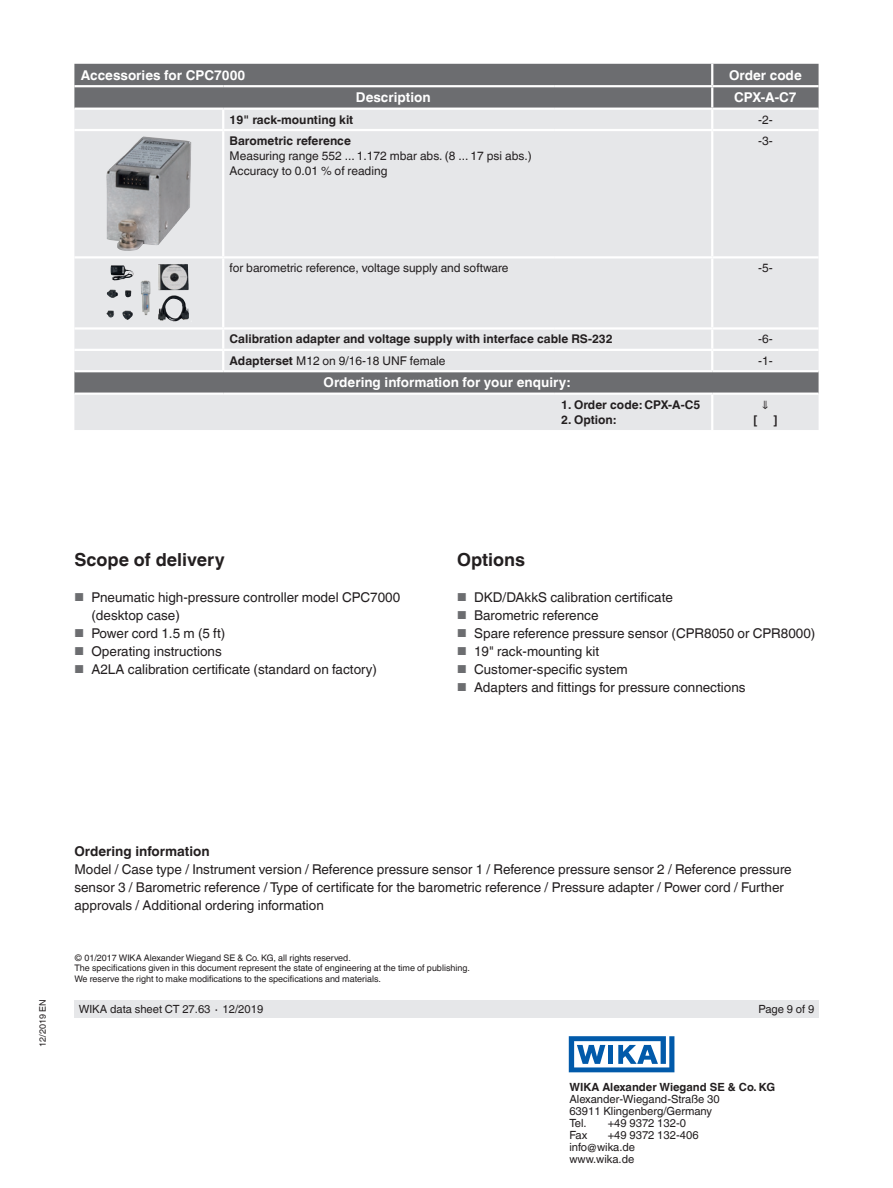
<style>
.page{position:relative;width:893px;height:1188px;background:#fff}
.page>*{position:absolute;margin:0;border:0;box-sizing:border-box;transform-origin:0 0}
.t1{font:700 18px "Helvetica World";color:#231f20}
.t2{font:13.5px/18px "Helvetica World";color:#231f20}
.t3{font:700 13.5px "Helvetica World";color:#fff}
.t4{font:700 13.5px "Helvetica World";color:#231f20}
.t5{font:12px/15px "Helvetica World";color:#231f20}
.t6{font:700 12px "Helvetica World";color:#231f20}
.t7{font:11.25px/12px "Helvetica World";color:#231f20}
.t8{font:700 11.25px "Helvetica World";color:#231f20}
.t9{font:9px/10.5px "Helvetica World";color:#231f20}
.s1{font-weight:700}
.s2{font-size:11.55px;color:#6c6d70}
</style>
<div class="page">
<div style="left:74px;top:1000px;width:745px;height:18px;background:#e6e7e9"></div>
<svg style="left:569px;top:1036px;width:105px;height:36px"></svg>
<div style="left:74px;top:64px;width:745px;height:44px;background:#6c6d70"></div>
<svg style="left:74px;top:110px;width:745px;height:320px;background:#dddee0"></svg>
<hr style="left:711px;top:64px;width:2px;height:21px;background:#fff">
<hr style="left:74px;top:85px;width:149px;height:2px;background:#fff">
<hr style="left:223px;top:85px;width:332px;height:2px;background:#fff">
<hr style="left:555px;top:85px;width:157px;height:2px;background:#fff">
<hr style="left:712px;top:85px;width:107px;height:2px;background:#fff">
<hr style="left:711px;top:87px;width:2px;height:21px;background:#fff">
<svg style="left:711px;top:110px;width:2px;height:19px"></svg>
<hr style="left:223px;top:129px;width:332px;height:2px;background:#fff">
<hr style="left:555px;top:129px;width:157px;height:2px;background:#fff">
<hr style="left:712px;top:129px;width:107px;height:2px;background:#fff">
<hr style="left:711px;top:131px;width:2px;height:125px;background:#fff">
<hr style="left:74px;top:256px;width:149px;height:3px;background:#fff">
<hr style="left:223px;top:256px;width:332px;height:3px;background:#fff">
<hr style="left:222px;top:259px;width:2px;height:68px;background:#fff">
<hr style="left:555px;top:256px;width:157px;height:3px;background:#fff">
<hr style="left:712px;top:256px;width:107px;height:3px;background:#fff">
<hr style="left:711px;top:259px;width:2px;height:68px;background:#fff">
<hr style="left:74px;top:327px;width:149px;height:3px;background:#fff">
<hr style="left:223px;top:327px;width:332px;height:3px;background:#fff">
<hr style="left:555px;top:327px;width:157px;height:3px;background:#fff">
<hr style="left:712px;top:327px;width:107px;height:3px;background:#fff">
<hr style="left:74px;top:349px;width:149px;height:2px;background:#fff">
<hr style="left:712px;top:349px;width:107px;height:2px;background:#fff">
<hr style="left:74px;top:370px;width:149px;height:2px;background:#fff">
<hr style="left:223px;top:370px;width:332px;height:2px;background:#fff">
<hr style="left:555px;top:370px;width:157px;height:2px;background:#fff">
<hr style="left:712px;top:370px;width:107px;height:2px;background:#fff">
<hr style="left:74px;top:393px;width:149px;height:2px;background:#fff">
<hr style="left:223px;top:393px;width:332px;height:2px;background:#fff">
<hr style="left:555px;top:393px;width:157px;height:2px;background:#fff">
<hr style="left:712px;top:393px;width:107px;height:2px;background:#fff">
<hr style="left:711px;top:395px;width:2px;height:35px;background:#fff">
<svg style="left:711px;top:330px;width:2px;height:40px"></svg>
<hr style="left:223px;top:349px;width:332px;height:2px;background:#fff">
<hr style="left:555px;top:349px;width:157px;height:2px;background:#fff">
<svg style="left:222px;top:330px;width:2px;height:40px"></svg>
<svg style="left:222px;top:110px;width:2px;height:19px"></svg>
<hr style="left:74px;top:129px;width:149px;height:2px;background:#fff">
<hr style="left:222px;top:131px;width:2px;height:125px;background:#fff">
<img style="left:105px;top:136px;width:86px;height:116px">
<img style="left:106px;top:264px;width:83px;height:57px">
<p class="t3" style="left:81px;top:67px;width:166px">Accessories for CPC7000</p>
<p class="t3" style="left:729px;top:67px;width:74px">Order code</p>
<p class="t3" style="left:356px;top:90px;width:76px">Description</p>
<p class="t3" style="left:734px;top:90px;width:64px">CPX-A-C7</p>
<p class="t6" style="left:230px;top:113px;width:125px">19" rack-mounting kit</p>
<p class="t5" style="left:758px;top:112px;width:16px">-2-</p>
<p class="t6" style="left:230px;top:134px;width:123px">Barometric reference</p>
<p class="t5" style="left:230px;top:148px;width:304px">Measuring range 552 ... 1.172 mbar abs. (8 ... 17 psi abs.)<br>Accuracy to 0.01 % of reading</p>
<p class="t5" style="left:758px;top:133px;width:16px">-3-</p>
<p class="t5" style="left:230px;top:261px;width:280px">for barometric reference, voltage supply and software</p>
<p class="t5" style="left:758px;top:261px;width:16px">-5-</p>
<p class="t6" style="left:230px;top:332px;width:385px">Calibration adapter and voltage supply with interface cable RS-232</p>
<p class="t5" style="left:758px;top:332px;width:16px">-6-</p>
<p class="t5" style="left:230px;top:353px;width:217px"><span class="s1">Adapterset</span> M12 on 9/16-18 UNF female</p>
<p class="t5" style="left:758px;top:353px;width:16px">-1-</p>
<p class="t3" style="left:324px;top:375px;width:248px">Ordering information for your enquiry:</p>
<p class="t6" style="left:561px;top:397px;width:140px">1. Order code: CPX-A-C5</p>
<p class="t6" style="left:561px;top:412px;width:56px">2. Option:</p>
<p class="t5" style="left:762px;top:397px;width:9px">⇓</p>
<p class="t6" style="left:753px;top:412px;width:5px">[</p>
<p class="t6" style="left:773px;top:412px;width:5px">]</p>
<h1 class="t1" style="left:74px;top:549px;width:152px">Scope of delivery</h1>
<p class="t2" style="left:91px;top:588px;width:310px;text-indent:-17px"><span class="s2">■</span> Pneumatic high-pressure controller model CPC7000 (desktop case)</p>
<p class="t2" style="left:74px;top:624px;width:152px"><span class="s2">■</span> Power cord 1.5 m (5 ft)</p>
<p class="t2" style="left:74px;top:642px;width:149px"><span class="s2">■</span> Operating instructions</p>
<p class="t2" style="left:74px;top:660px;width:304px"><span class="s2">■</span> A2LA calibration certificate (standard on factory)</p>
<h1 class="t1" style="left:457px;top:549px;width:70px">Options</h1>
<p class="t2" style="left:457px;top:588px;width:217px"><span class="s2">■</span> DKD/DAkkS calibration certificate</p>
<p class="t2" style="left:457px;top:606px;width:143px"><span class="s2">■</span> Barometric reference</p>
<p class="t2" style="left:457px;top:624px;width:360px"><span class="s2">■</span> Spare reference pressure sensor (CPR8050 or CPR8000)</p>
<p class="t2" style="left:457px;top:642px;width:144px"><span class="s2">■</span> 19" rack-mounting kit</p>
<p class="t2" style="left:457px;top:660px;width:172px"><span class="s2">■</span> Customer-specific system</p>
<p class="t2" style="left:457px;top:678px;width:290px"><span class="s2">■</span> Adapters and fittings for pressure connections</p>
<p class="t9" style="left:37px;top:1047px;width:49px;rotate:-90deg">12/2019 EN</p>
<p class="t4" style="left:74px;top:843px;width:137px">Ordering information</p>
<p class="t2" style="left:74px;top:860px;width:719px">Model / Case type / Instrument version / Reference pressure sensor 1 / Reference pressure sensor 2 / Reference pressure sensor 3 / Barometric reference / Type of certificate for the barometric reference / Pressure adapter / Power cord / Further approvals / Additional ordering information</p>
<p class="t9" style="left:74px;top:952px;width:397px">© 01/2017 WIKA Alexander Wiegand SE &amp; Co. KG, all rights reserved.<br>The specifications given in this document represent the state of engineering at the time of publishing.<br>We reserve the right to make modifications to the specifications and materials.</p>
<p class="t7" style="left:79px;top:1003px;width:186px">WIKA data sheet CT 27.63 ∙ 12/2019</p>
<p class="t7" style="left:759px;top:1003px;width:57px">Page 9 of 9</p>
<p class="t8" style="left:569px;top:1081px;width:207px">WIKA Alexander Wiegand SE &amp; Co. KG</p>
<p class="t7" style="left:569px;top:1093px;width:152px">Alexander-Wiegand-Straße 30<br>63911 Klingenberg/Germany<br>Tel.</p>
<p class="t7" style="left:608px;top:1117px;width:80px">+49 9372 132-0</p>
<p class="t7" style="left:569px;top:1129px;width:19px">Fax</p>
<p class="t7" style="left:569px;top:1129px;width:131px;text-indent:38px">+49 9372 132-406 info@wika.de www.wika.de</p>
</div>
